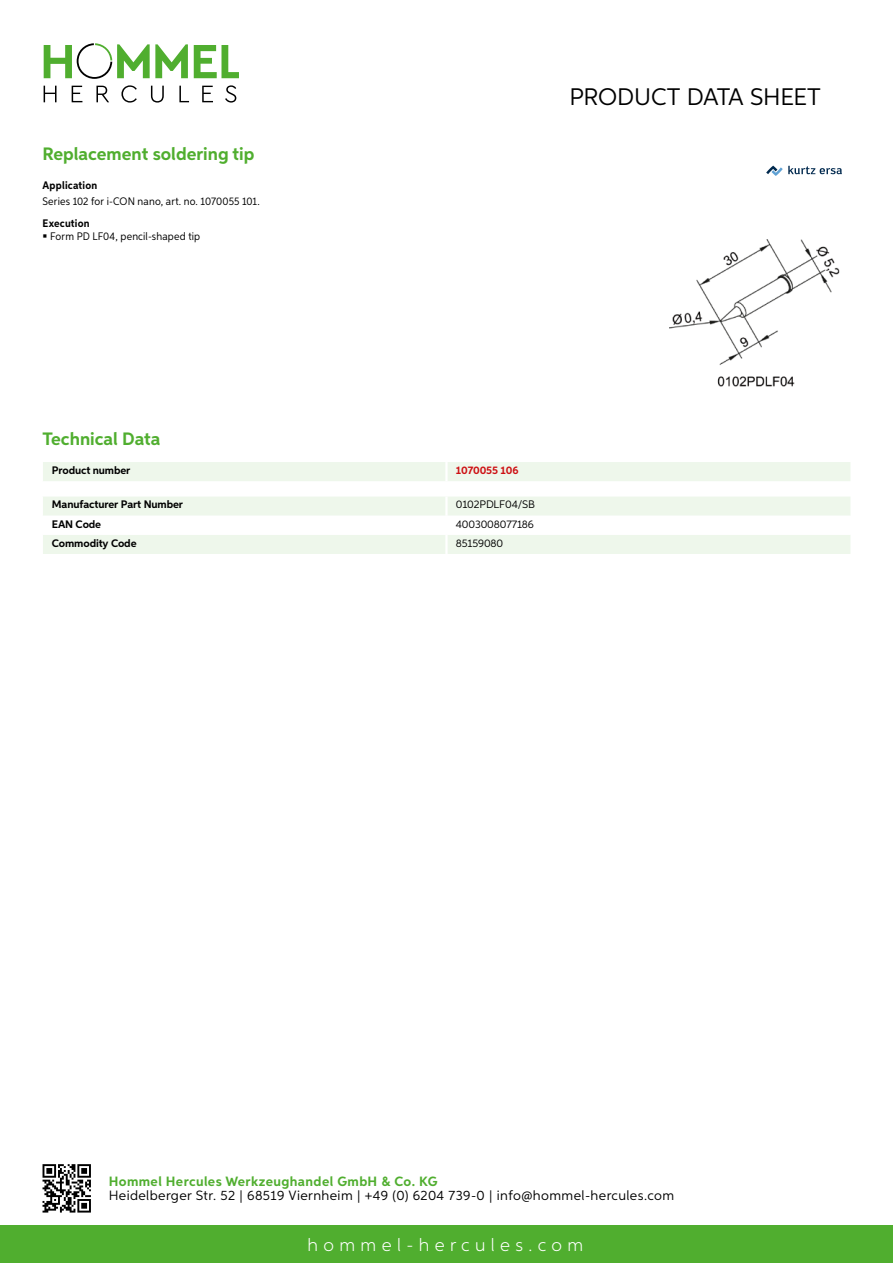
<style>
.page{position:relative;width:893px;height:1263px;background:#fff}
.page>*{position:absolute;margin:0;border:0;box-sizing:border-box;transform-origin:0 0}
.t1{font:24px "Aspira";letter-spacing:-.01em;color:#000}
.t2{font:700 18px "Aspira";color:#50ae2f}
.t3{font:300 18px "Aspira";letter-spacing:.3em;color:#fff}
.t4{font:13.5px "Aspira";letter-spacing:.03em;color:#000}
.t5{font:700 13.5px "Aspira";letter-spacing:.03em;color:#50ae2f}
.t6{font:10.95px "Aspira Nar";letter-spacing:.015em;color:#000}
.t7{font:700 10.95px "Aspira";letter-spacing:-.01em;color:#000}
.t8{font:10.95px "Aspira";letter-spacing:-.01em;color:#000}
.t9{font:700 10.95px "Aspira Nar";letter-spacing:.015em;color:#000}
.t10{font:700 10.95px "Aspira";letter-spacing:-.01em;color:#cd1013}
</style>
<div class="page">
<div style="left:0;top:1226px;width:893px;height:37px;background:#50ae2f"></div>
<svg style="left:43px;top:1164px;width:48px;height:48px"></svg>
<svg style="left:194px;top:45px;width:45px;height:33px"></svg>
<svg style="left:44px;top:43px;width:144px;height:36px"></svg>
<svg style="left:44px;top:86px;width:13px;height:16px"></svg>
<svg style="left:72px;top:86px;width:10px;height:16px"></svg>
<svg style="left:96px;top:86px;width:13px;height:16px"></svg>
<svg style="left:121px;top:85px;width:16px;height:18px"></svg>
<svg style="left:151px;top:86px;width:13px;height:17px"></svg>
<svg style="left:179px;top:86px;width:10px;height:16px"></svg>
<svg style="left:202px;top:86px;width:11px;height:16px"></svg>
<svg style="left:225px;top:85px;width:11px;height:18px"></svg>
<div style="left:43px;top:462px;width:807px;height:19px;background:#eef7eb"></div>
<hr style="left:445px;top:462px;width:3px;height:19px;background:#fff">
<svg style="left:43px;top:497px;width:807px;height:57px"></svg>
<hr style="left:445px;top:535px;width:3px;height:19px;background:#fff">
<img style="left:669px;top:239px;width:171px;height:148px">
<svg style="left:766px;top:166px;width:76px;height:10px"></svg>
<h2 class="t2" style="left:43px;top:142px;width:214px">Replacement soldering tip</h2>
<p class="t9" style="left:43px;top:179px;width:56px">Application</p>
<p class="t6" style="left:43px;top:194px;width:219px">Series 102 for i-CON nano, art. no. 1070055 101.</p>
<p class="t9" style="left:43px;top:216px;width:49px">Execution</p>
<p class="t6" style="left:50px;top:229px;width:152px">Form PD LF04, pencil-shaped tip</p>
<h1 class="t1" style="left:569px;top:82px;width:253px">Product data sh eet</h1>
<h2 class="t2" style="left:43px;top:428px;width:120px">Technical Data</h2>
<p class="t7" style="left:52px;top:463px;width:80px">Product number</p>
<p class="t10" style="left:456px;top:463px;width:64px">1070055 106</p>
<p class="t7" style="left:52px;top:498px;width:133px">Manufacturer Part Number</p>
<p class="t8" style="left:456px;top:498px;width:81px">0102PDLF04/SB</p>
<p class="t7" style="left:52px;top:517px;width:51px">EAN Code</p>
<p class="t8" style="left:456px;top:517px;width:80px">4003008077186</p>
<p class="t7" style="left:52px;top:536px;width:86px">Commodity Code</p>
<p class="t8" style="left:456px;top:536px;width:49px">85159080</p>
<p class="t5" style="left:109px;top:1172px;width:330px">Hommel Hercules Werkzeughandel GmbH &amp; Co. KG</p>
<p class="t4" style="left:109px;top:1187px;width:567px">Heidelberger Str. 52 | 68519 Viernheim | +49 (0) 6204 739-0 | info@hommel-hercules.com</p>
<h2 class="t3" style="left:307px;top:1234px;width:277px">hommel-hercules.com</h2>
</div>
